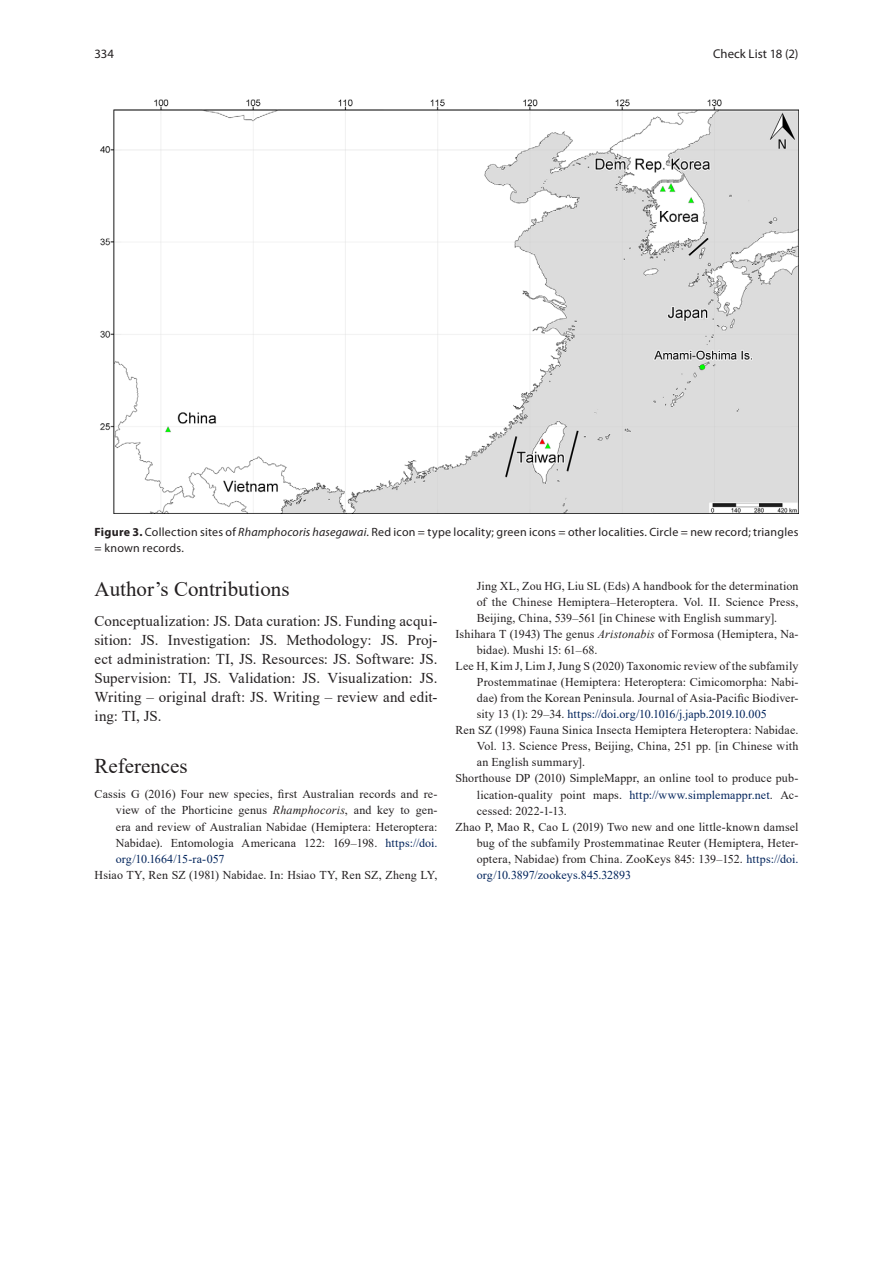
<style>
.page{position:relative;width:893px;height:1263px;background:#fff}
.page>*{position:absolute;margin:0;border:0;box-sizing:border-box;transform-origin:0 0}
.Head_-_Most{font:21px "Times New Roman";color:#231f20}
.Body_-_Non-ind__spac{font:15px/19px "Times New Roman";letter-spacing:.005em;color:#231f20;text-align:justify}
.t1{font:12.75px "Myriad Pro";letter-spacing:.005em;color:#231f20}
.References{font:12px/16px "Times New Roman";letter-spacing:.01em;color:#231f20;text-align:justify}
.CAPTIONS{font:12px/16.5px "Myriad Pro";letter-spacing:.02em;color:#231f20}
.s1{font-weight:700}
.s2{font-style:italic}
.s3{color:#00235b}
</style>
<div class="page">
<img style="left:100px;top:99px;width:698px;height:415px">
<p class="t1" style="left:94px;top:46px;width:21px">334</p>
<p class="t1" style="left:713px;top:46px;width:87px">Check List 18 (2)</p>
<p class="CAPTIONS" style="left:94px;top:523px;width:705px"><span class="s1">Figure 3.</span> Collection sites of <span class="s2">Rhamphocoris hasegawai</span>. Red icon = type locality; green icons = other localities. Circle = new record; triangles = known records.</p>
<p class="Head_-_Most" style="left:94px;top:575px;width:197px">Author’s Contributions</p>
<p class="Body_-_Non-ind__spac" style="left:94px;top:611px;width:344px">Conceptualization: JS. Data curation: JS. Funding acqui&shy;sition: JS. Investigation: JS. Methodology: JS. Proj&shy;ect administration: TI, JS. Resources: JS. Software: JS.<br>Supervision: TI, JS. Validation: JS. Visualization: JS.<br>Writing – original draft: JS. Writing – review and edit&shy;ing: TI, JS.</p>
<p class="Head_-_Most" style="left:94px;top:751px;width:95px">References</p>
<p class="References" style="left:116px;top:786px;width:323px;text-indent:-21px">Cassis G (2016) Four new species, first Australian records and re&shy;view of the Phorticine genus <span class="s2">Rhamphocoris</span>, and key to gen&shy;era and review of Australian Nabidae (Hemiptera: Heteroptera:<br>Nabidae). Entomologia Americana 122: 169–198. <span class="s3">https://doi. org/10.1664/15-ra-057</span></p>
<p class="References" style="left:94px;top:867px;width:344px">Hsiao TY, Ren SZ (1981) Nabidae. In: Hsiao TY, Ren SZ, Zheng LY,</p>
<p class="References" style="left:477px;top:578px;width:323px">Jing XL, Zou HG, Liu SL (Eds) A handbook for the determination of the Chinese Hemiptera–Heteroptera. Vol. II. Science Press, Beijing, China, 539–561 [in Chinese with English summary].</p>
<p class="References" style="left:477px;top:626px;width:323px;text-indent:-21px">Ishihara T (1943) The genus <span class="s2">Aristonabis</span> of Formosa (Hemiptera, Na&shy;bidae). Mushi 15: 61–68.</p>
<p class="References" style="left:477px;top:658px;width:323px;text-indent:-21px">Lee H, Kim J, Lim J, Jung S (2020) Taxonomic review of the subfamily Prostemmatinae (Hemiptera: Heteroptera: Cimicomorpha: Nabi&shy;dae) from the Korean Peninsula. Journal of Asia-Pacific Biodiver&shy;sity 13 (1): 29–34. <span class="s3">https://doi.org/10.1016/j.japb.2019.10.005</span></p>
<p class="References" style="left:477px;top:722px;width:323px;text-indent:-21px">Ren SZ (1998) Fauna Sinica Insecta Hemiptera Heteroptera: Nabidae.<br>Vol. 13. Science Press, Beijing, China, 251 pp. [in Chinese with an English summary].</p>
<p class="References" style="left:477px;top:770px;width:323px;text-indent:-21px">Shorthouse DP (2010) SimpleMappr, an online tool to produce pub&shy;lication-quality point maps. <span class="s3">http://www.simplemappr.net</span>. Ac&shy;cessed: 2022-1-13.</p>
<p class="References" style="left:477px;top:818px;width:323px;text-indent:-21px">Zhao P, Mao R, Cao L (2019) Two new and one little-known damsel bug of the subfamily Prostemmatinae Reuter (Hemiptera, Heter&shy;optera, Nabidae) from China. ZooKeys 845: 139–152. <span class="s3">https://doi. org/10.3897/zookeys.845.32893</span></p>
</div>
